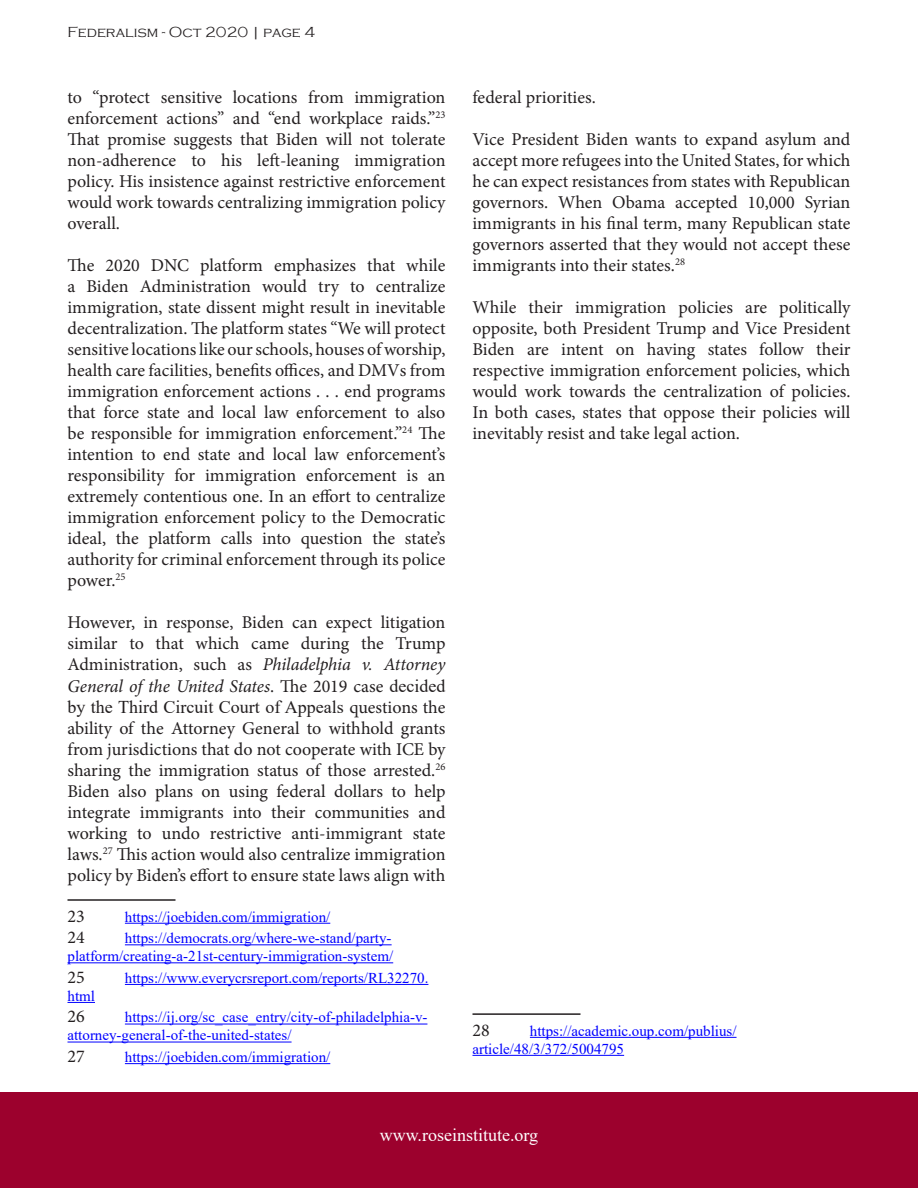
<style>
.page{position:relative;width:918px;height:1188px;background:#fff}
.page>*{position:absolute;margin:0;border:0;box-sizing:border-box;transform-origin:0 0}
.t1{font:18px/21px "Minion Pro";color:#231f20;text-align:justify}
.t2{font:18px "Times New Roman";color:#fff}
.t3{font:15px/18px "Times New Roman";color:#00f}
.t4{font:300 15px "Copperplate Gothic";color:#231f20}
.s1{font-style:italic}
.s2{font-family:"Times New Roman"}
</style>
<div class="page">
<div style="left:0;top:1093px;width:918px;height:95px;background:#9c012d"></div>
<hr style="left:68px;top:899px;width:108px;height:2px;background:#231f20">
<hr style="left:125px;top:923px;width:205px;height:1px;background:#00f">
<hr style="left:125px;top:944px;width:267px;height:1px;background:#00f">
<hr style="left:68px;top:962px;width:325px;height:1px;background:#00f">
<hr style="left:125px;top:984px;width:303px;height:1px;background:#00f">
<svg style="left:68px;top:1002px;width:27px;height:1px"></svg>
<hr style="left:125px;top:1024px;width:302px;height:1px;background:#00f">
<hr style="left:68px;top:1042px;width:224px;height:1px;background:#00f">
<hr style="left:125px;top:1063px;width:205px;height:1px;background:#00f">
<hr style="left:472px;top:1013px;width:108px;height:2px;background:#231f20">
<hr style="left:530px;top:1037px;width:207px;height:1px;background:#00f">
<hr style="left:472px;top:1055px;width:152px;height:1px;background:#00f">
<p class="t4" style="left:68px;top:23px;width:249px">Federalism - Oct 2020 | page 4</p>
<p class="t1" style="left:68px;top:87px;width:380px">to “protect sensitive locations from immigration enforcement actions” and “end workplace raids.”<sup>23<br></sup>That promise suggests that Biden will not tolerate non-adherence to his left-leaning immigration policy. His insistence against restrictive enforcement would work towards centralizing immigration policy overall.</p>
<p class="t1" style="left:68px;top:255px;width:380px">The 2020 DNC platform emphasizes that while a Biden Administration would try to centralize immigration, state dissent might result in inevitable decentralization. The platform states “We will protect sensitive locations like our schools, houses of worship, health care facilities, benefits offices, and DMVs from immigration enforcement actions . . . end programs that force state and local law enforcement to also be responsible for immigration enforcement.”<sup>24</sup> The intention to end state and local law enforcement’s responsibility for immigration enforcement is an extremely contentious one. In an effort to centralize immigration enforcement policy to the Democratic ideal, the platform calls into question the state’s authority for criminal enforcement through its police power.<sup>25</sup></p>
<p class="t1" style="left:68px;top:612px;width:380px">However, in response, Biden can expect litigation similar to that which came during the Trump Administration, such as <span class="s1">Philadelphia v. Attorney General of the United States</span>. The 2019 case <span class="s2">decided by the Third Circuit Court of Appeals</span> questions the ability of the Attorney General to withhold grants from jurisdictions that do not cooperate with ICE by sharing the immigration status of those arrested.<sup>26<br></sup>Biden also plans on using federal dollars to help integrate immigrants into their communities and working to undo restrictive anti-immigrant state laws.<sup>27</sup> This action would also centralize immigration policy by Biden’s effort to ensure state laws align with</p>
<p class="t1" style="left:68px;top:905px;width:19px">23</p>
<p class="t3" style="left:125px;top:907px;width:207px">https://joebiden.com/immigration/</p>
<p class="t1" style="left:68px;top:927px;width:19px">24</p>
<p class="t3" style="left:68px;top:929px;width:327px;text-align:right">https://democrats.org/where-we-stand/party&shy;platform/creating-a-21st-century-immigration-system/</p>
<p class="t1" style="left:68px;top:967px;width:19px">25</p>
<p class="t3" style="left:125px;top:968px;width:305px">https://www.everycrsreport.com/reports/RL32270.</p>
<p class="t3" style="left:68px;top:986px;width:29px">html</p>
<p class="t1" style="left:68px;top:1006px;width:19px">26</p>
<p class="t3" style="left:68px;top:1008px;width:361px;text-indent:57px">https://ij.org/sc_case_entry/city-of-philadelphia-v&shy;attorney-general-of-the-united-states/</p>
<p class="t1" style="left:68px;top:1046px;width:19px">27</p>
<p class="t3" style="left:125px;top:1048px;width:207px">https://joebiden.com/immigration/</p>
<p class="t1" style="left:472px;top:87px;width:125px">federal priorities.</p>
<p class="t1" style="left:472px;top:129px;width:380px">Vice President Biden wants to expand asylum and accept more refugees into the United States, for which he can expect resistances from states with Republican governors. When Obama accepted 10,000 Syrian immigrants in his final term, many Republican state governors asserted that they would not accept these immigrants into their states.<sup>28</sup></p>
<p class="t1" style="left:472px;top:297px;width:380px">While their immigration policies are politically opposite, both President Trump and Vice President Biden are intent on having states follow their respective immigration enforcement policies, which would work towards the centralization of policies.<br>In both cases, states that oppose their policies will inevitably resist and take legal action.</p>
<p class="t1" style="left:472px;top:1020px;width:19px">28</p>
<p class="t3" style="left:472px;top:1021px;width:266px;text-indent:57px">https://academic.oup.com/publius/ article/48/3/372/5004795</p>
<p class="t2" style="left:380px;top:1122px;width:160px">www.roseinstitute.org</p>
</div>
